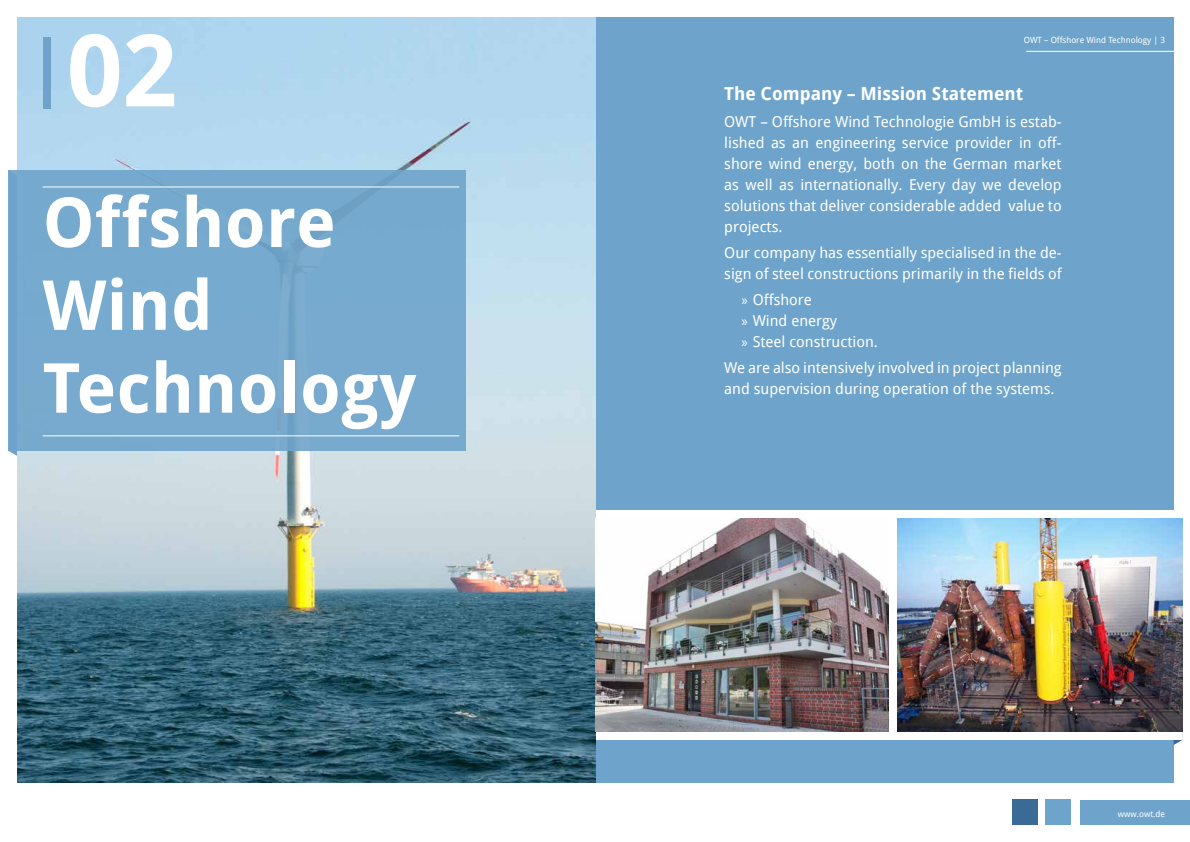
<style>
.page{position:relative;width:1190px;height:842px;background:#fff}
.page>*{position:absolute;margin:0;border:0;box-sizing:border-box;transform-origin:0 0}
.t1{font:700 100px "Droid Sans";color:#fff}
.t2{font:700 69px/82.8px "Droid Sans";color:#fff}
.t3{font:700 18px "Droid Sans";color:#fff}
.t4{font:15px/21px "Droid Sans";color:#fff}
.t5{font:8.5px "Droid Sans";color:#fff}
.s1{font-size:73px;color:#6ea4cb}
.s2{font-family:"Myriad Pro"}
</style>
<div class="page">
<div style="left:1081px;top:800px;width:109px;height:24px;background:#6ea4cb"></div>
<div style="left:1046px;top:799px;width:25px;height:26px;background:#6ea4cb"></div>
<div style="left:1012px;top:799px;width:26px;height:26px;background:#3a6b96"></div>
<div style="left:595px;top:18px;width:579px;height:764px;background:#6ea4cb"></div>
<svg style="left:1174px;top:740px;width:8px;height:5px"></svg>
<div style="left:595px;top:510px;width:587px;height:230px;background:#fff"></div>
<img style="left:17px;top:17px;width:578px;height:765px">
<div style="left:9px;top:170px;width:457px;height:281px;background:#76aace"></div>
<hr style="left:43px;top:186px;width:416px;height:1px;background:#fff">
<hr style="left:43px;top:435px;width:416px;height:1px;background:#fff">
<img style="left:595px;top:519px;width:294px;height:212px">
<img style="left:897px;top:519px;width:285px;height:212px">
<hr style="left:1026px;top:51px;width:164px;height:1px;background:#fff">
<h1 class="t1" style="left:27px;top:13px;width:152px"><span class="s1">|</span>02</h1>
<h2 class="t2" style="left:43px;top:182px;width:375px">Offshore<br>Wind<br>Technology</h2>
<p class="t5" style="left:1024px;top:35px;width:143px">OWT – Offshore Wind Technology | 3</p>
<p class="t3" style="left:724px;top:84px;width:300px">The Company – Mission Statement</p>
<p class="t4" style="left:724px;top:111px;width:339px;text-align:justify">OWT – Offshore Wind Technologie GmbH is estab&shy;lished as an engineering service provider in off&shy;shore wind energy, both on the German market as well as internationally. Every day we develop solutions that deliver considerable added value to projects.</p>
<p class="t4" style="left:724px;top:242px;width:339px">Our company has essentially specialised in the de&shy;sign of steel constructions primarily in the fields of</p>
<p class="t4" style="left:741px;top:289px;width:138px"><span class="s2">»</span> Offshore<br><span class="s2">»</span> Wind energy<br><span class="s2">»</span> Steel construction.</p>
<p class="t4" style="left:724px;top:358px;width:339px">We are also intensively involved in project planning and supervision during operation of the systems.</p>
<p class="t5" style="left:1118px;top:809px;width:49px">www.owt.de</p>
</div>
